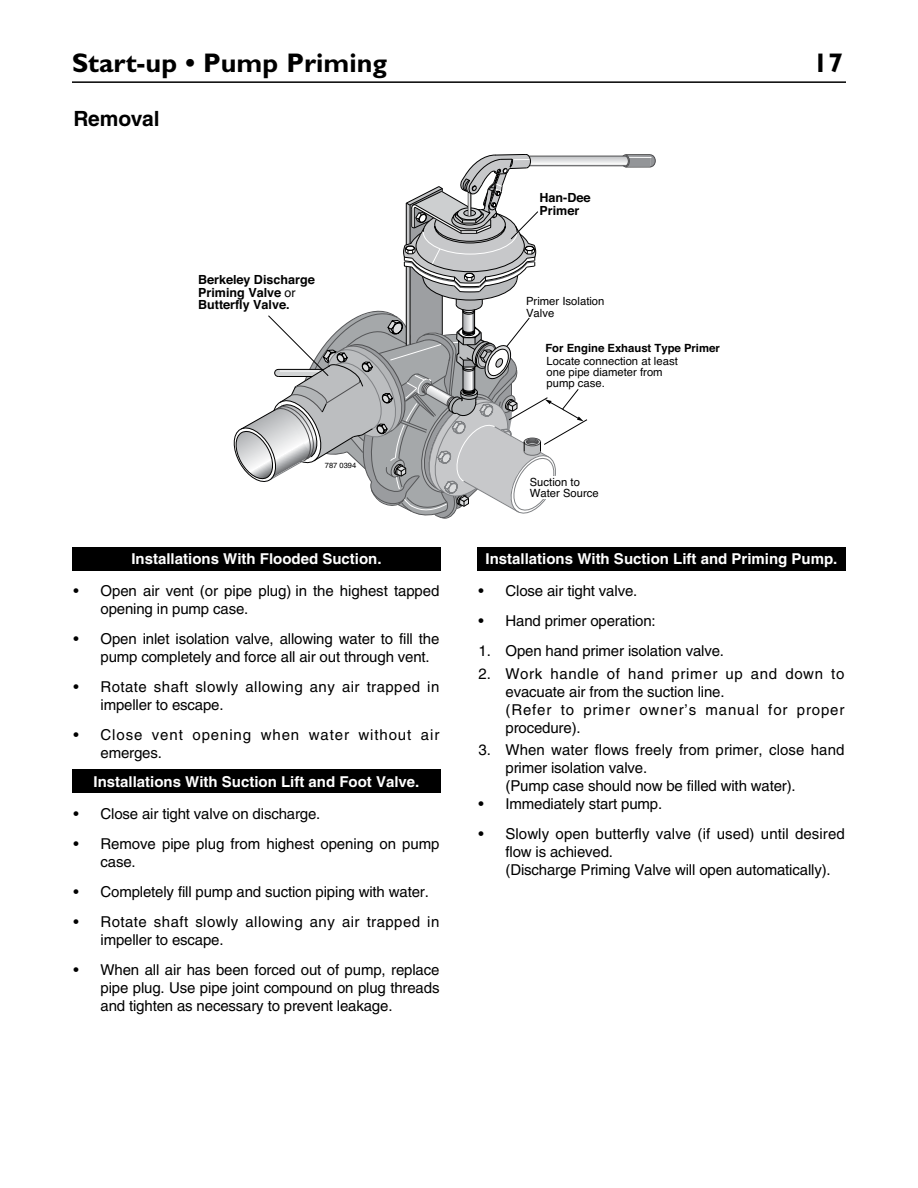
<style>
.page{position:relative;width:918px;height:1188px;background:#fff}
.page>*{position:absolute;margin:0;border:0;box-sizing:border-box;transform-origin:0 0}
.t1{font:700 27px "Gill Sans Std";color:#000}
.t2{font:700 21px "Helvetica LT Std";letter-spacing:-.01em;color:#000}
.t3{font:15px/18px "Helvetica LT Std";letter-spacing:-.01em;color:#000}
.t4{font:15px/18px "Helvetica LT Std";letter-spacing:.03em;color:#000}
.t5{font:700 15px "Helvetica LT Std";color:#fff}
.t6{font:15px/18px "Helvetica LT Std";letter-spacing:.045em;color:#000}
.t7{font:15px/18px "Helvetica LT Std";letter-spacing:.06em;color:#000}
.t8{font:700 12.6px/12.6px "Helvetica";color:#000}
.t9{font:11.25px/11.2px "Helvetica";color:#000}
.t10{font:700 11.25px "Helvetica";color:#000}
.t11{font:7.5px "Helvetica";color:#000}
.s1{font-weight:400}
</style>
<div class="page">
<svg style="left:233px;top:154px;width:423px;height:365px"></svg>
<div style="left:477px;top:547px;width:369px;height:24px;background:#000"></div>
<div style="left:72px;top:770px;width:369px;height:23px;background:#000"></div>
<div style="left:72px;top:547px;width:369px;height:24px;background:#000"></div>
<hr style="left:72px;top:81px;width:774px;height:2px;background:#000">
<h1 class="t1" style="left:72px;top:47px;width:317px">Start-up • Pump Priming</h1>
<h1 class="t1" style="left:813px;top:47px;width:31px">17</h1>
<h2 class="t2" style="left:74px;top:105px;width:88px">Removal</h2>
<p class="t8" style="left:198px;top:273px;width:118px">Berkeley Discharge<br>Priming Valve <span class="s1">or<br></span>Butterfly Valve.</p>
<p class="t11" style="left:325px;top:460px;width:33px">787 0394</p>
<p class="t5" style="left:131px;top:550px;width:252px">Installations With Flooded Suction.</p>
<p class="t3" style="left:100px;top:582px;width:340px;text-indent:-27px">• Open air vent (or pipe plug) in the highest tapped opening in pump case.</p>
<p class="t3" style="left:100px;top:630px;width:340px;text-indent:-27px">• Open inlet isolation valve, allowing water to fill the pump completely and force all air out through vent.</p>
<p class="t4" style="left:100px;top:678px;width:340px;text-indent:-27px">• Rotate shaft slowly allowing any air trapped in impeller to escape.</p>
<p class="t7" style="left:100px;top:726px;width:340px;text-indent:-27px">• Close vent opening when water without air emerges.</p>
<p class="t5" style="left:94px;top:772px;width:327px">Installations With Suction Lift and Foot Valve.</p>
<p class="t3" style="left:74px;top:805px;width:248px">• Close air tight valve on discharge.</p>
<p class="t3" style="left:100px;top:835px;width:340px;text-indent:-27px">• Remove pipe plug from highest opening on pump case.</p>
<p class="t3" style="left:74px;top:883px;width:357px">• Completely fill pump and suction piping with water.</p>
<p class="t4" style="left:100px;top:913px;width:340px;text-indent:-27px">• Rotate shaft slowly allowing any air trapped in impeller to escape.</p>
<p class="t3" style="left:100px;top:961px;width:341px;text-align:justify;text-indent:-27px">• When all air has been forced out of pump, replace pipe plug. Use pipe joint compound on plug threads and tighten as necessary to prevent leakage.</p>
<p class="t8" style="left:539px;top:192px;width:52px">Han-Dee<br>Primer</p>
<p class="t9" style="left:526px;top:296px;width:80px">Primer Isolation<br>Valve</p>
<p class="t10" style="left:545px;top:339px;width:176px">For Engine Exhaust Type Primer</p>
<p class="t9" style="left:547px;top:356px;width:133px">Locate connection at least one pipe diameter from pump case.</p>
<p class="t9" style="left:530px;top:477px;width:71px">Suction to<br>Water Source</p>
<p class="t5" style="left:486px;top:550px;width:353px">Installations With Suction Lift and Priming Pump.</p>
<p class="t3" style="left:478px;top:582px;width:160px">• Close air tight valve.</p>
<p class="t3" style="left:478px;top:612px;width:179px">• Hand primer operation:</p>
<p class="t3" style="left:478px;top:642px;width:247px">1. Open hand primer isolation valve.</p>
<p class="t6" style="left:506px;top:665px;width:340px;text-indent:-27px">2. Work handle of hand primer up and down to evacuate air from the suction line.<br>(Refer to primer owner’s manual for proper procedure).</p>
<p class="t3" style="left:506px;top:741px;width:340px;text-indent:-27px">3. When water flows freely from primer, close hand primer isolation valve.<br>(Pump case should now be filled with water).</p>
<p class="t3" style="left:478px;top:795px;width:185px">• Immediately start pump.</p>
<p class="t3" style="left:506px;top:825px;width:341px;text-indent:-27px">• Slowly open butterfly valve (if used) until desired flow is achieved.<br>(Discharge Priming Valve will open automatically).</p>
</div>
